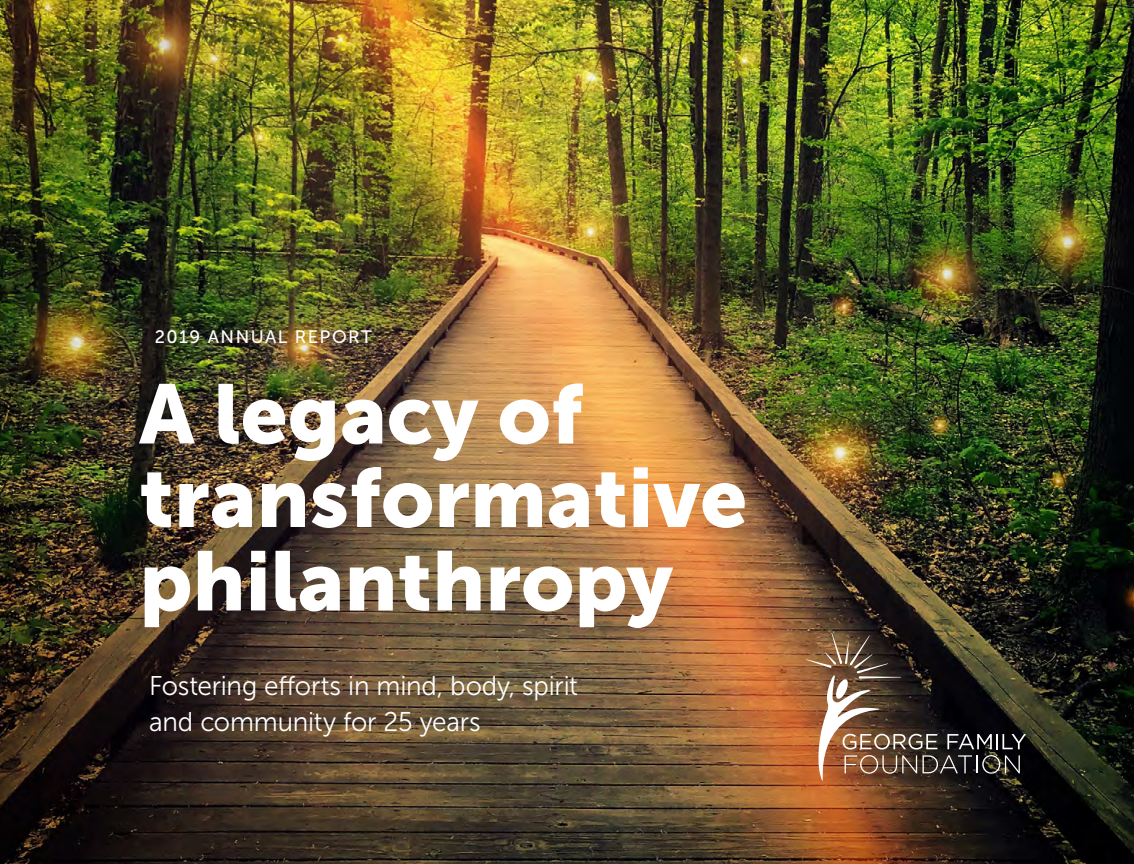
<style>
.page{position:relative;width:1134px;height:864px;background:#fff}
.page>*{position:absolute;margin:0;border:0;box-sizing:border-box;transform-origin:0 0}
.Main_headings{font:83.55px/83.6px "Museo Sans 900";color:#fff}
.Photo_captions{font:27px/36px "Museo Sans 300";letter-spacing:-.01em;color:#fff}
.t1{font:18px "Museo Sans 500";letter-spacing:.08em;color:#fff}
</style>
<div class="page">
<img style="left:0;top:0;width:1134px;height:864px">
<img style="left:806px;top:633px;width:220px;height:151px">
<p class="t1" style="left:155px;top:326px;width:218px">2019 ANNUAL REPORT</p>
<p class="Main_headings" style="left:139px;top:372px;width:609px">A legacy of transformative philanthropy</p>
<p class="Photo_captions" style="left:149px;top:668px;width:431px">Fostering efforts in mind, body, spirit and community for 25 years</p>
</div>
